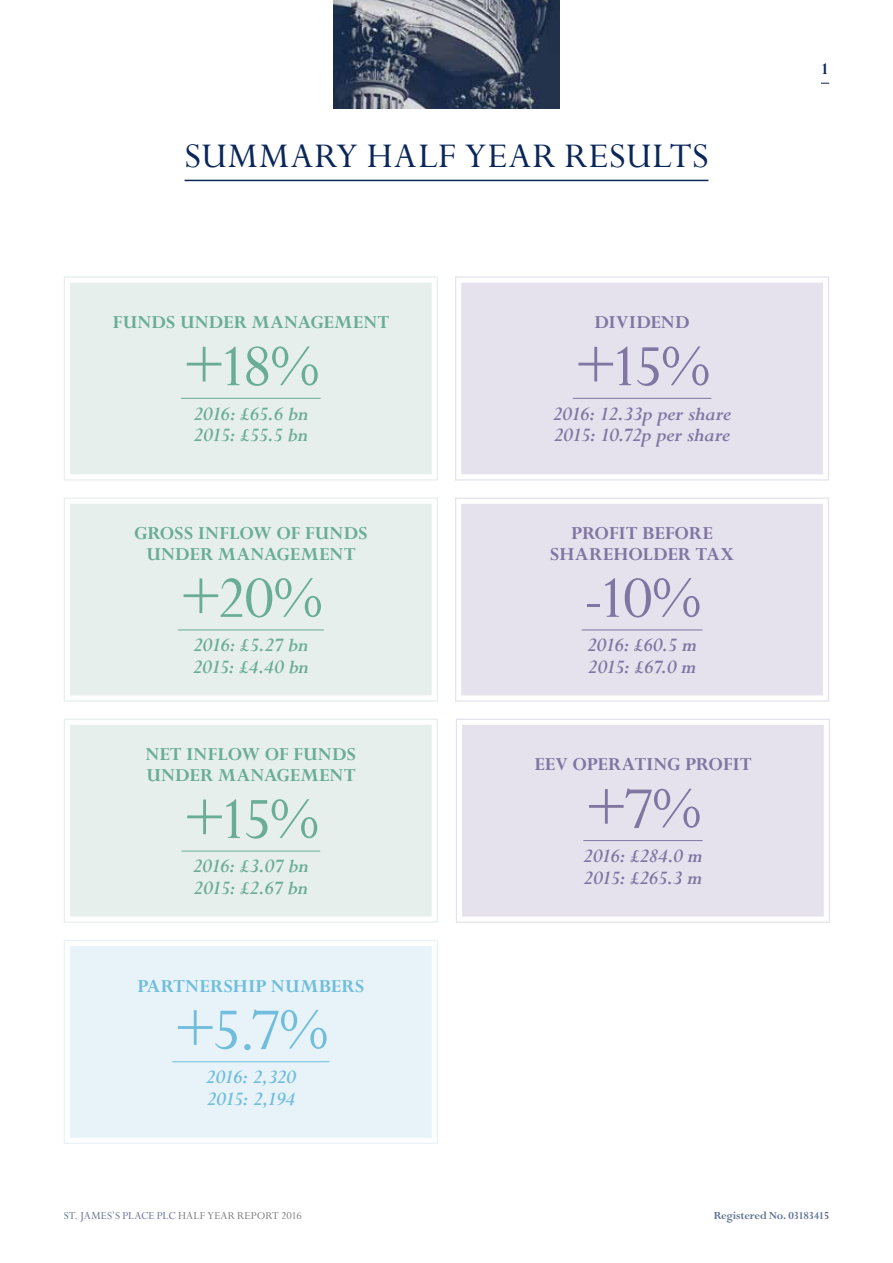
<style>
.page{position:relative;width:893px;height:1263px;background:#fff}
.page>*{position:absolute;margin:0;border:0;box-sizing:border-box;transform-origin:0 0}
.t1{font:66px "Perpetua Std";color:#6aad96}
.t2{font:66px "Perpetua Std";color:#8175a2}
.t3{font:66px "Perpetua Std";color:#70bddc}
.t4{font:39px "Perpetua Std";letter-spacing:.02em;color:#0b2659}
.t5{font:italic 700 21px/21.8px "Perpetua Std";letter-spacing:-.025em;color:#8175a2}
.t6{font:italic 700 21px/21.8px "Perpetua Std";letter-spacing:-.025em;color:#6aad96}
.t7{font:italic 700 21px/21.8px "Perpetua Std";letter-spacing:-.035em;color:#70bddc}
.t8{font:700 20.25px/21px "Perpetua Std";letter-spacing:.015em;color:#6aad96;text-align:center}
.t9{font:700 20.25px/21px "Perpetua Std";letter-spacing:.005em;color:#8175a2;text-align:center}
.t10{font:700 20.25px "Perpetua Std";letter-spacing:.015em;color:#70bddc}
.t11{font:700 18px "Perpetua Std";color:#0b2659}
.t12{font:12px "Perpetua Std";letter-spacing:.005em;color:#607293}
.t13{font:700 12px "Perpetua Std";letter-spacing:-.015em;color:#607293}
.s1{color:#7c7b7b}
</style>
<div class="page">
<img style="left:333px;top:0;width:227px;height:108px">
<svg style="left:64px;top:276px;width:374px;height:205px"></svg>
<div style="left:69px;top:282px;width:363px;height:193px;background:#e6efeb"></div>
<svg style="left:64px;top:497px;width:374px;height:205px"></svg>
<div style="left:69px;top:503px;width:363px;height:193px;background:#e6efeb"></div>
<svg style="left:64px;top:940px;width:374px;height:204px"></svg>
<div style="left:69px;top:945px;width:363px;height:193px;background:#e7f3f9"></div>
<svg style="left:455px;top:276px;width:374px;height:205px"></svg>
<div style="left:461px;top:282px;width:363px;height:193px;background:#e5e2ed"></div>
<svg style="left:455px;top:497px;width:374px;height:205px"></svg>
<div style="left:461px;top:503px;width:363px;height:193px;background:#e5e2ed"></div>
<svg style="left:64px;top:719px;width:374px;height:204px"></svg>
<div style="left:69px;top:724px;width:363px;height:193px;background:#e6efeb"></div>
<svg style="left:456px;top:719px;width:374px;height:204px"></svg>
<div style="left:461px;top:724px;width:363px;height:193px;background:#e5e2ed"></div>
<hr style="left:185px;top:180px;width:523px;height:1px;background:#0b2659">
<h2 class="t4" style="left:185px;top:135px;width:525px">SUMMARY HALF YEAR RESULTS</h2>
<p class="t8" style="left:113px;top:312px;width:278px">FUNDS UNDER MANAGEMENT</p>
<h1 class="t1" style="left:182px;top:332px;width:139px">+18%</h1>
<p class="t6" style="left:193px;top:404px;width:117px">2016: £65.6 bn<br>2015: £55.5 bn</p>
<p class="t8" style="left:134px;top:523px;width:235px">GROSS INFLOW OF FUNDS<br>UNDER MANAGEMENT</p>
<h1 class="t1" style="left:179px;top:564px;width:145px">+20%</h1>
<p class="t6" style="left:193px;top:635px;width:118px">2016: £5.27 bn<br>2015: £4.40 bn</p>
<p class="t8" style="left:146px;top:744px;width:212px;text-align:left">NET INFLOW OF FUNDS<br>UNDER MANAGEMENT</p>
<h1 class="t1" style="left:183px;top:785px;width:138px">+15%</h1>
<p class="t6" style="left:193px;top:856px;width:118px">2016: £3.07 bn<br>2015: £2.67 bn</p>
<p class="t10" style="left:137px;top:975px;width:229px">PARTNERSHIP NUMBERS</p>
<h1 class="t3" style="left:173px;top:995px;width:157px">+5.7%</h1>
<p class="t7" style="left:206px;top:1067px;width:91px">2016: 2,320<br>2015: 2,194</p>
<p class="t9" style="left:594px;top:312px;width:97px">DIVIDEND</p>
<h1 class="t2" style="left:574px;top:332px;width:138px">+15%</h1>
<p class="t5" style="left:553px;top:404px;width:180px">2016: 12.33p per share<br>2015: 10.72p per share</p>
<p class="t9" style="left:550px;top:523px;width:185px">PROFIT BEFORE<br>SHAREHOLDER TAX</p>
<h1 class="t2" style="left:583px;top:564px;width:120px">-10%</h1>
<p class="t5" style="left:587px;top:635px;width:111px">2016: £60.5 m<br>2015: £67.0 m</p>
<p class="t9" style="left:534px;top:755px;width:219px">EEV OPERATING PROFIT</p>
<h1 class="t2" style="left:584px;top:774px;width:119px">+7%</h1>
<p class="t5" style="left:583px;top:846px;width:121px">2016: £284.0 m<br>2015: £265.3 m</p>
<p class="t11" style="left:821px;top:60px;width:10px">1</p>
<p class="t12" style="left:64px;top:1209px;width:240px">ST. JAMES’S PLACE PLC <span class="s1">HALF YEAR REPORT 2016</span></p>
<p class="t13" style="left:714px;top:1209px;width:117px">Registered No. 03183415</p>
</div>
